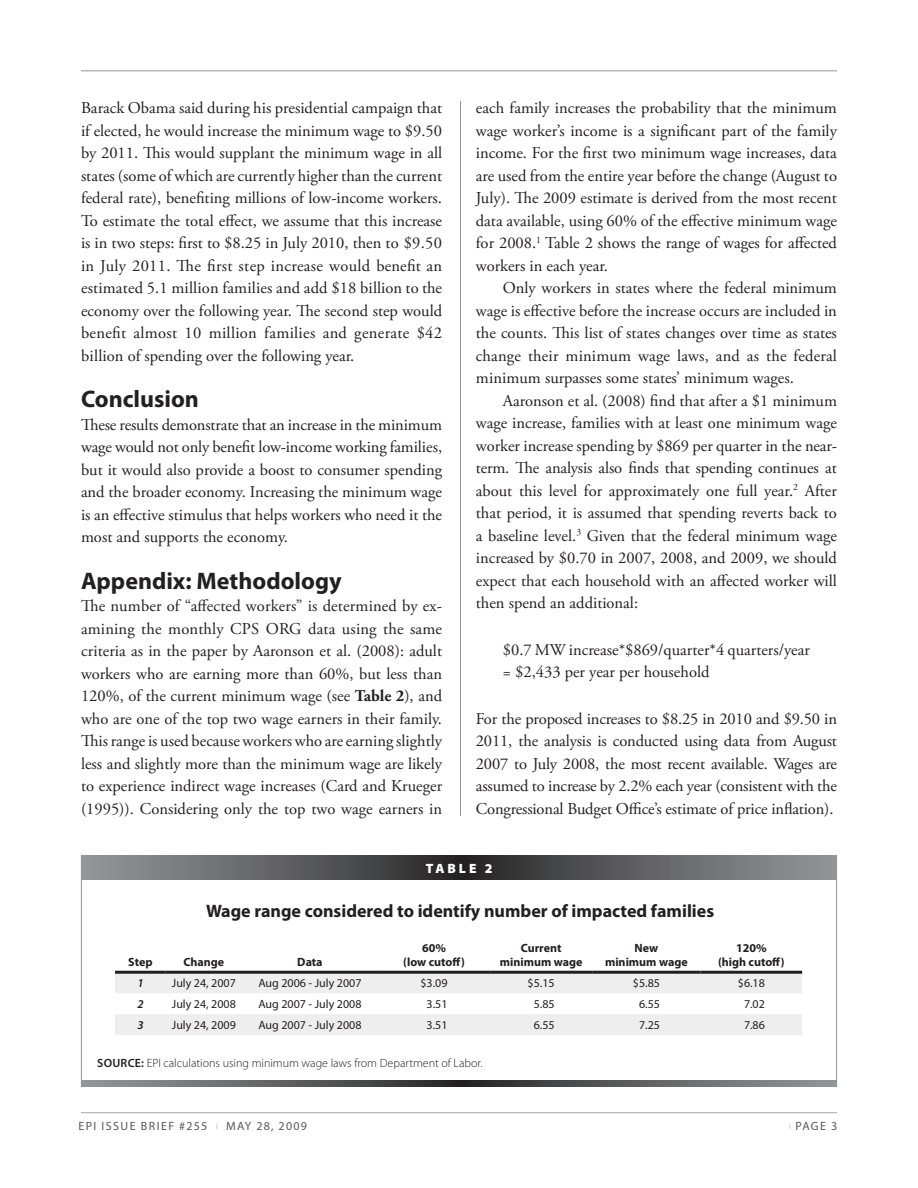
<style>
.page{position:relative;width:918px;height:1188px;background:#fff}
.page>*{position:absolute;margin:0;border:0;box-sizing:border-box;transform-origin:0 0}
.t1{font:700 24px "Myriad Pro";color:#231f20}
.t2{font:700 18px "Myriad Pro";color:#231f20}
.t3{font:16.5px/22.5px "Adobe Garamond Pro";color:#231f20;text-align:justify}
.t4{font:900 13.5px "Myriad Pro";letter-spacing:.22em;color:#fff}
.t5{font:12px "Myriad Pro";color:#231f20}
.t6{font:700 12px/14.4px "Myriad Pro";color:#231f20;text-align:center}
.t7{font:300 12px "Myriad Pro";color:#231f20}
.t8{font:12px "Myriad Pro";letter-spacing:.1em;color:#57585a}
.t9{font:italic 600 12px "Myriad Pro";color:#231f20}
.s1{font-weight:700}
.s2{font-weight:600}
.s3{font-size:7.5px;color:#bcbdc0}
</style>
<div class="page">
<hr style="left:81px;top:1112px;width:756px;height:1px;background:#a8a9ad">
<hr style="left:81px;top:70px;width:756px;height:1px;background:#939598">
<hr style="left:460px;top:101px;width:1px;height:986px;background:#939598">
<div style="left:453px;top:816px;width:15px;height:46px;background:#fff"></div>
<div style="left:81px;top:856px;width:756px;height:231px;background:#fff;border:1px solid #939598"></div>
<svg style="left:81px;top:856px;width:756px;height:24px;background:#5f6062"></svg>
<svg style="left:81px;top:1080px;width:756px;height:7px;background:#5f6062"></svg>
<svg style="left:115px;top:974px;width:687px;height:61px"></svg>
<hr style="left:115px;top:971px;width:51px;height:3px;background:#231f20">
<hr style="left:166px;top:971px;width:76px;height:3px;background:#231f20">
<hr style="left:242px;top:971px;width:136px;height:3px;background:#231f20">
<hr style="left:378px;top:971px;width:112px;height:3px;background:#231f20">
<hr style="left:490px;top:971px;width:102px;height:3px;background:#231f20">
<hr style="left:592px;top:971px;width:109px;height:3px;background:#231f20">
<hr style="left:701px;top:971px;width:101px;height:3px;background:#231f20">
<p class="t3" style="left:81px;top:97px;width:363px">Barack Obama said during his presidential campaign that if elected, he would increase the minimum wage to $9.50 by 2011. This would supplant the minimum wage in all states (some of which are currently higher than the current federal rate), benefiting millions of low-income workers.<br>To estimate the total effect, we assume that this increase is in two steps: first to $8.25 in July 2010, then to $9.50 in July 2011. The first step increase would benefit an estimated 5.1 million families and add $18 billion to the economy over the following year. The second step would benefit almost 10 million families and generate $42 billion of spending over the following year.</p>
<h1 class="t1" style="left:81px;top:383px;width:120px">Conclusion</h1>
<p class="t3" style="left:81px;top:414px;width:363px">These results demonstrate that an increase in the minimum wage would not only benefit low-income working families, but it would also provide a boost to consumer spending and the broader economy. Increasing the minimum wage is an effective stimulus that helps workers who need it the most and supports the economy.</p>
<h1 class="t1" style="left:81px;top:565px;width:262px">Appendix: Methodology</h1>
<p class="t3" style="left:81px;top:595px;width:363px">The number of “affected workers” is determined by ex&shy;amining the monthly CPS ORG data using the same criteria as in the paper by Aaronson et al. (2008): adult workers who are earning more than 60%, but less than 120%, of the current minimum wage (see <span class="s1">Table 2</span>), and who are one of the top two wage earners in their family.<br>This range is used because workers who are earning slightly less and slightly more than the minimum wage are likely to experience indirect wage increases (Card and Krueger (1995)). Considering only the top two wage earners in</p>
<p class="t3" style="left:476px;top:97px;width:363px">each family increases the probability that the minimum wage worker’s income is a significant part of the family income. For the first two minimum wage increases, data are used from the entire year before the change (August to July). The 2009 estimate is derived from the most recent data available, using 60% of the effective minimum wage for 2008.<sup>1</sup> Table 2 shows the range of wages for affected workers in each year.</p>
<p class="t3" style="left:476px;top:277px;width:363px;text-indent:27px">Only workers in states where the federal minimum wage is effective before the increase occurs are included in the counts. This list of states changes over time as states change their minimum wage laws, and as the federal minimum surpasses some states’ minimum wages.</p>
<p class="t3" style="left:476px;top:390px;width:363px;text-indent:27px">Aaronson et al. (2008) find that after a $1 minimum wage increase, families with at least one minimum wage worker increase spending by $869 per quarter in the near&shy;term. The analysis also finds that spending continues at about this level for approximately one full year.<sup>2</sup> After that period, it is assumed that spending reverts back to a baseline level.<sup>3</sup> Given that the federal minimum wage increased by $0.70 in 2007, 2008, and 2009, we should expect that each household with an affected worker will then spend an additional:</p>
<p class="t3" style="left:503px;top:639px;width:309px">$0.7 MW increase*$869/quarter*4 quarters/year = $2,433 per year per household</p>
<p class="t3" style="left:476px;top:708px;width:363px">For the proposed increases to $8.25 in 2010 and $9.50 in 2011, the analysis is conducted using data from August 2007 to July 2008, the most recent available. Wages are assumed to increase by 2.2% each year (consistent with the Congressional Budget Office’s estimate of price inflation).</p>
<p class="t4" style="left:426px;top:861px;width:68px">TABLE 2</p>
<p class="t2" style="left:206px;top:899px;width:510px">Wage range considered to identify number of impacted families</p>
<p class="t6" style="left:128px;top:955px;width:26px">Step</p>
<p class="t6" style="left:183px;top:955px;width:42px">Change</p>
<p class="t6" style="left:297px;top:955px;width:27px">Data</p>
<p class="t6" style="left:403px;top:940px;width:63px">60%<br>(low cutoff)</p>
<p class="t6" style="left:500px;top:940px;width:84px">Current minimum wage</p>
<p class="t6" style="left:605px;top:940px;width:84px">New<br>minimum wage</p>
<p class="t6" style="left:718px;top:940px;width:68px">120%<br>(high cutoff)</p>
<p class="t9" style="left:137px;top:976px;width:8px">1</p>
<p class="t5" style="left:172px;top:976px;width:66px">July 24, 2007</p>
<p class="t5" style="left:258px;top:976px;width:105px">Aug 2006 - July 2007</p>
<p class="t5" style="left:421px;top:976px;width:29px">$3.09</p>
<p class="t5" style="left:528px;top:976px;width:29px">$5.15</p>
<p class="t5" style="left:633px;top:976px;width:29px">$5.85</p>
<p class="t5" style="left:738px;top:976px;width:29px">$6.18</p>
<p class="t9" style="left:137px;top:997px;width:8px">2</p>
<p class="t5" style="left:172px;top:997px;width:66px">July 24, 2008</p>
<p class="t5" style="left:258px;top:997px;width:105px">Aug 2007 - July 2008</p>
<p class="t5" style="left:427px;top:997px;width:22px">3.51</p>
<p class="t5" style="left:534px;top:997px;width:22px">5.85</p>
<p class="t5" style="left:639px;top:997px;width:22px">6.55</p>
<p class="t5" style="left:744px;top:997px;width:22px">7.02</p>
<p class="t9" style="left:137px;top:1018px;width:8px">3</p>
<p class="t5" style="left:172px;top:1018px;width:66px">July 24, 2009</p>
<p class="t5" style="left:258px;top:1018px;width:105px">Aug 2007 - July 2008</p>
<p class="t5" style="left:427px;top:1018px;width:22px">3.51</p>
<p class="t5" style="left:534px;top:1018px;width:22px">6.55</p>
<p class="t5" style="left:639px;top:1018px;width:22px">7.25</p>
<p class="t5" style="left:744px;top:1018px;width:22px">7.86</p>
<p class="t7" style="left:97px;top:1056px;width:387px"><span class="s2">SOURCE:</span> EPI calculations using minimum wage laws from Department of Labor.</p>
<p class="t8" style="left:78px;top:1119px;width:31px">EPI ISSU</p>
<p class="t8" style="left:130px;top:1119px;width:179px">E BRI EF #255 <span class="s3">l</span> may 28, 2009</p>
<p class="t8" style="left:789px;top:1119px;width:50px"><span class="s3">l</span> Page 3</p>
</div>
